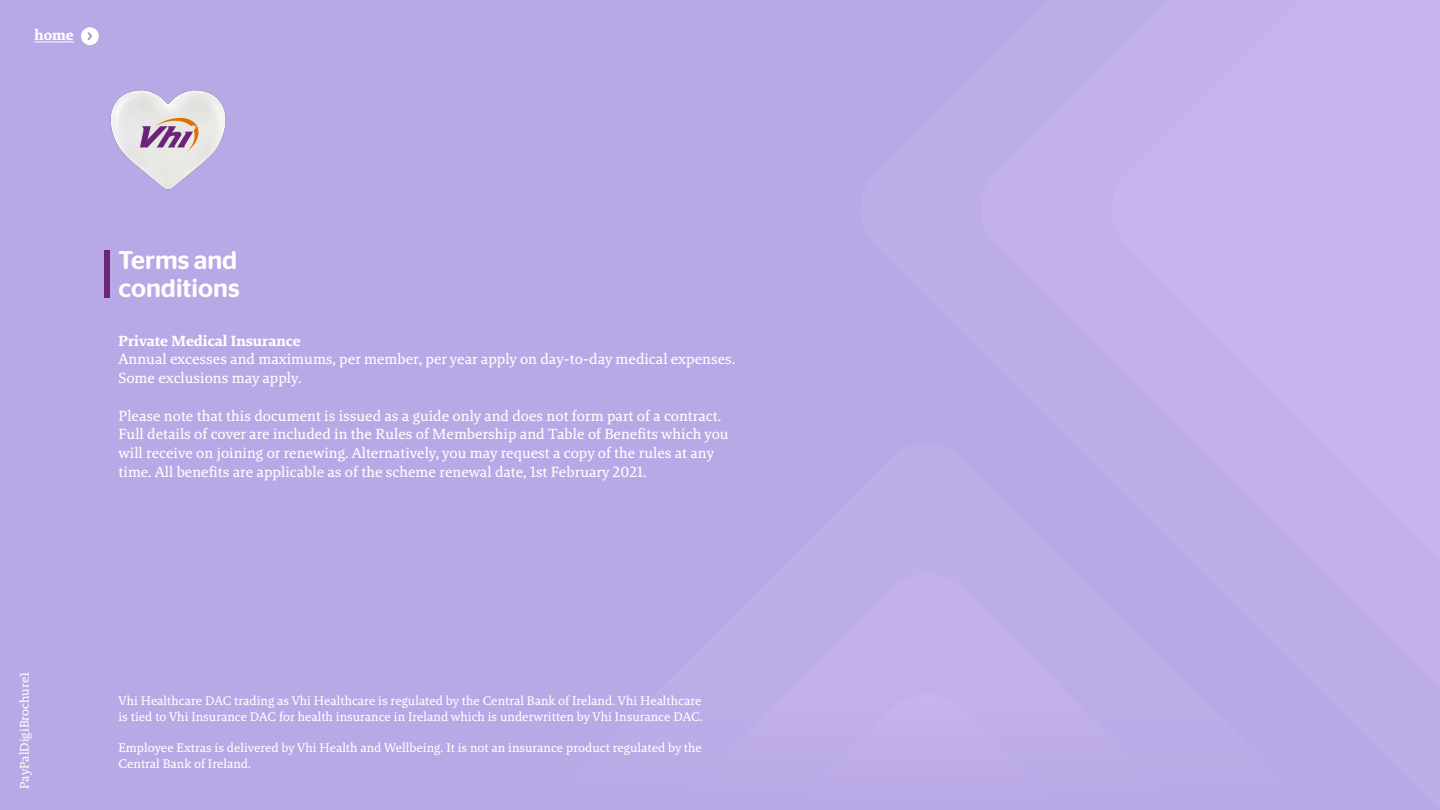
<style>
.page{position:relative;width:1440px;height:810px;background:#b8a8e5}
.page>*{position:absolute;margin:0;border:0;box-sizing:border-box;transform-origin:0 0}
.t1{font:500 25.5px/28.5px "Stag Sans Round";color:#fff}
.t2{font:15px/18.8px "Brando Text LF";color:#fff}
.t3{font:15px "Brando Bold LF";color:#fff}
.t4{font:12.75px/15.8px "Brando Text LF";color:#fff}
</style>
<div class="page">
<div style="left:874px;top:694px;width:102px;height:33px;background:#c3b2ec"></div>
<svg style="left:1111px;top:0;width:329px;height:558px;fill:#c7b5ee"></svg>
<hr style="left:34px;top:42px;width:40px;height:1px;background:#fff">
<div style="left:81px;top:27px;width:18px;height:18px;background:#fff;border-radius:50%"></div>
<svg style="left:87px;top:32px;width:5px;height:9px"></svg>
<div style="left:104px;top:250px;width:6px;height:48px;background:#6e267b"></div>
<img style="left:110px;top:90px;width:116px;height:100px">
<p class="t3" style="left:34px;top:25px;width:41px">home</p>
<p class="t4" style="left:17px;top:789px;width:118px;rotate:-90deg">PayPalDigiBrochure1</p>
<h1 class="t1" style="left:118px;top:246px;width:123px">Terms and conditions</h1>
<p class="t3" style="left:118px;top:331px;width:184px">Private Medical Insurance</p>
<p class="t2" style="left:118px;top:350px;width:618px">Annual excesses and maximums, per member, per year apply on day-to-day medical expenses.<br>Some exclusions may apply.</p>
<p class="t2" style="left:118px;top:406px;width:612px">Please note that this document is issued as a guide only and does not form part of a contract.<br>Full details of cover are included in the Rules of Membership and Table of Benefits which you will receive on joining or renewing. Alternatively, you may request a copy of the rules at any time. All benefits are applicable as of the scheme renewal date, 1st February 2021.</p>
<p class="t4" style="left:118px;top:693px;width:586px">Vhi Healthcare DAC trading as Vhi Healthcare is regulated by the Central Bank of Ireland. Vhi Healthcare is tied to Vhi Insurance DAC for health insurance in Ireland which is underwritten by Vhi Insurance DAC.</p>
<p class="t4" style="left:118px;top:740px;width:585px">Employee Extras is delivered by Vhi Health and Wellbeing. It is not an insurance product regulated by the<br>Central Bank of Ireland.</p>
</div>
